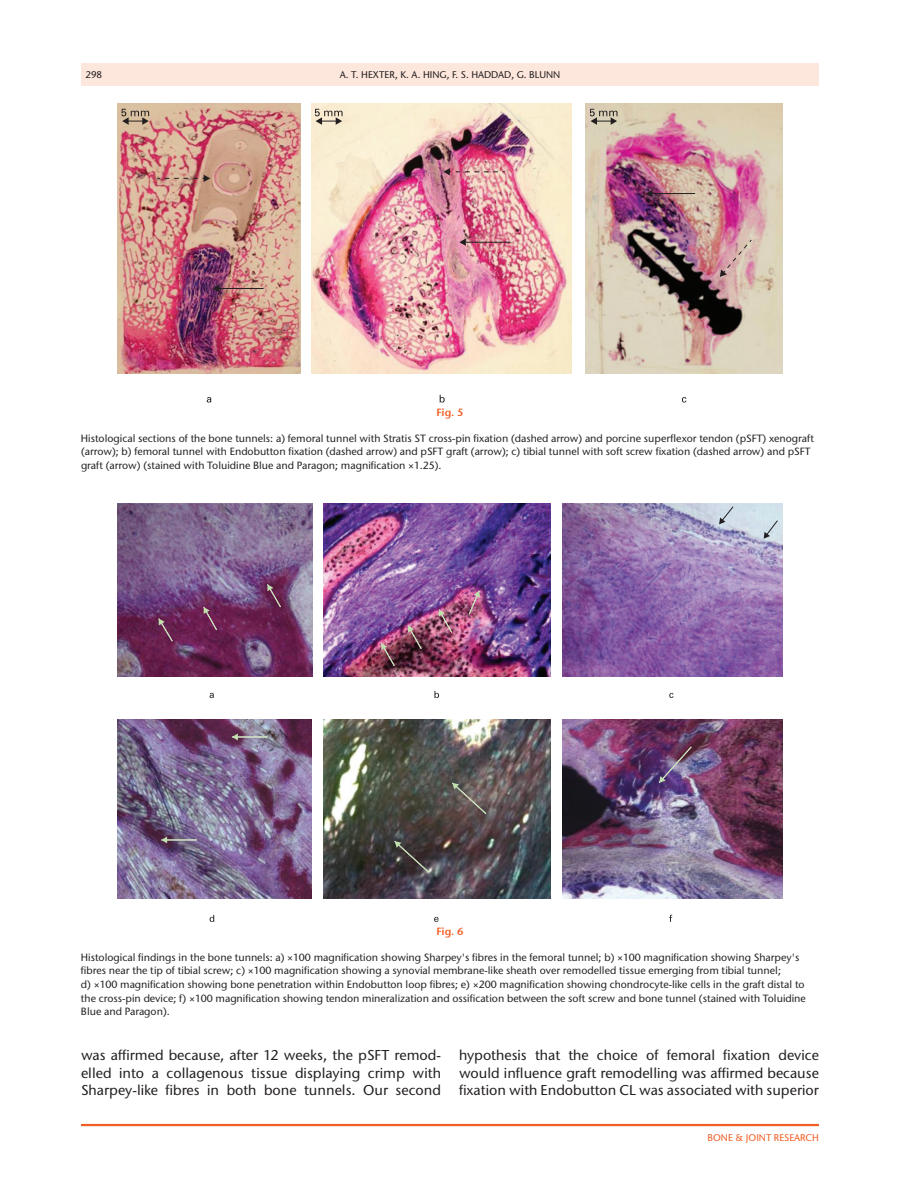
<style>
.page{position:relative;width:918px;height:1188px;background:#fff}
.page>*{position:absolute;margin:0;border:0;box-sizing:border-box;transform-origin:0 0}
.t1{font:500 14.25px/17.2px "Stone Sans ITC Pro";color:#231f20;text-align:justify}
.t2{font:500 10.5px/13.5px "Stone Sans ITC Pro";color:#231f20}
.t3{font:600 10.5px "Stone Sans ITC Pro";letter-spacing:-.005em;color:#f25d23}
.t4{font:500 9.75px "Stone Sans ITC Pro";color:#231f20}
.t5{font:500 9.75px "Stone Sans ITC Pro";color:#f25d23}
</style>
<div class="page">
<hr style="left:81px;top:1124px;width:738px;height:2px;background:#f25d23">
<div style="left:81px;top:63px;width:738px;height:23px;background:#fde7dc"></div>
<img style="left:117px;top:103px;width:184px;height:270px">
<svg style="left:158px;top:175px;width:52px;height:7px"></svg>
<hr style="left:218px;top:288px;width:46px;height:1px;background:#231f20">
<svg style="left:213px;top:285px;width:6px;height:7px"></svg>
<svg style="left:121px;top:109px;width:28px;height:16px"></svg>
<img style="left:312px;top:104px;width:260px;height:269px">
<svg style="left:315px;top:109px;width:28px;height:16px"></svg>
<svg style="left:443px;top:168px;width:62px;height:8px"></svg>
<hr style="left:465px;top:242px;width:46px;height:1px;background:#231f20">
<svg style="left:459px;top:238px;width:7px;height:8px"></svg>
<img style="left:586px;top:104px;width:197px;height:269px">
<svg style="left:590px;top:109px;width:28px;height:16px"></svg>
<hr style="left:651px;top:193px;width:44px;height:1px;background:#231f20">
<svg style="left:646px;top:190px;width:6px;height:7px"></svg>
<svg style="left:720px;top:239px;width:32px;height:38px"></svg>
<svg style="left:207px;top:397px;width:4px;height:6px"></svg>
<svg style="left:440px;top:395px;width:5px;height:8px"></svg>
<svg style="left:682px;top:397px;width:4px;height:6px"></svg>
<img style="left:118px;top:504px;width:194px;height:172px">
<svg style="left:267px;top:584px;width:14px;height:24px"></svg>
<svg style="left:204px;top:607px;width:14px;height:24px"></svg>
<svg style="left:159px;top:619px;width:14px;height:23px"></svg>
<img style="left:323px;top:504px;width:228px;height:172px">
<svg style="left:381px;top:643px;width:14px;height:24px"></svg>
<svg style="left:408px;top:626px;width:14px;height:24px"></svg>
<svg style="left:439px;top:610px;width:14px;height:23px"></svg>
<svg style="left:468px;top:591px;width:12px;height:24px"></svg>
<img style="left:563px;top:504px;width:219px;height:172px">
<svg style="left:764px;top:520px;width:14px;height:19px"></svg>
<svg style="left:719px;top:506px;width:15px;height:18px"></svg>
<svg style="left:210px;top:693px;width:4px;height:5px"></svg>
<svg style="left:434px;top:691px;width:5px;height:7px"></svg>
<svg style="left:669px;top:693px;width:4px;height:5px"></svg>
<svg style="left:210px;top:915px;width:4px;height:7px"></svg>
<svg style="left:434px;top:917px;width:5px;height:5px"></svg>
<img style="left:118px;top:720px;width:194px;height:179px">
<hr style="left:166px;top:840px;width:31px;height:1px;background:#c2dfae">
<svg style="left:161px;top:837px;width:6px;height:6px"></svg>
<hr style="left:237px;top:737px;width:31px;height:1px;background:#c2dfae">
<svg style="left:232px;top:734px;width:6px;height:6px"></svg>
<img style="left:323px;top:720px;width:228px;height:179px">
<svg style="left:452px;top:783px;width:35px;height:32px"></svg>
<svg style="left:395px;top:841px;width:35px;height:32px"></svg>
<img style="left:563px;top:720px;width:219px;height:179px">
<svg style="left:659px;top:746px;width:33px;height:37px"></svg>
<svg style="left:567px;top:803px;width:31px;height:8px"></svg>
<svg style="left:724px;top:803px;width:25px;height:8px"></svg>
<p class="t4" style="left:85px;top:68px;width:18px">298</p>
<p class="t4" style="left:340px;top:68px;width:222px">A. T. Hexter, K. A. Hing, F. S. Haddad, G. Blunn</p>
<p class="t3" style="left:436px;top:406px;width:29px">Fig. 5</p>
<p class="t2" style="left:81px;top:431px;width:734px">Histological sections of the bone tunnels: a) femoral tunnel with Stratis ST cross-pin fixation (dashed arrow) and porcine superflexor tendon (pSFT) xenograft (arrow); b) femoral tunnel with Endobutton fixation (dashed arrow) and pSFT graft (arrow); c) tibial tunnel with soft screw fixation (dashed arrow) and pSFT graft (arrow) (stained with Toluidine Blue and Paragon; magnification ×1.25).</p>
<p class="t3" style="left:436px;top:925px;width:29px">Fig. 6</p>
<p class="t2" style="left:81px;top:951px;width:726px">Histological findings in the bone tunnels: a) ×100 magnification showing Sharpey's fibres in the femoral tunnel; b) ×100 magnification showing Sharpey's fibres near the tip of tibial screw; c) ×100 magnification showing a synovial membrane-like sheath over remodelled tissue emerging from tibial tunnel;<br>d) ×100 magnification showing bone penetration within Endobutton loop fibres; e) ×200 magnification showing chondrocyte-like cells in the graft distal to the cross-pin device; f) ×100 magnification showing tendon mineralization and ossification between the soft screw and bone tunnel (stained with Toluidine Blue and Paragon).</p>
<h1 class="t1" style="left:81px;top:1047px;width:362px">was affirmed because, after 12 weeks, the pSFT remod&shy;elled into a collagenous tissue displaying crimp with Sharpey-like fibres in both bone tunnels. Our second</h1>
<h1 class="t1" style="left:459px;top:1047px;width:362px">hypothesis that the choice of femoral fixation device would influence graft remodelling was affirmed because fixation with Endobutton CL was associated with superior</h1>
<p class="t5" style="left:708px;top:1132px;width:94px">Bone &amp; Joint Research</p>
</div>
